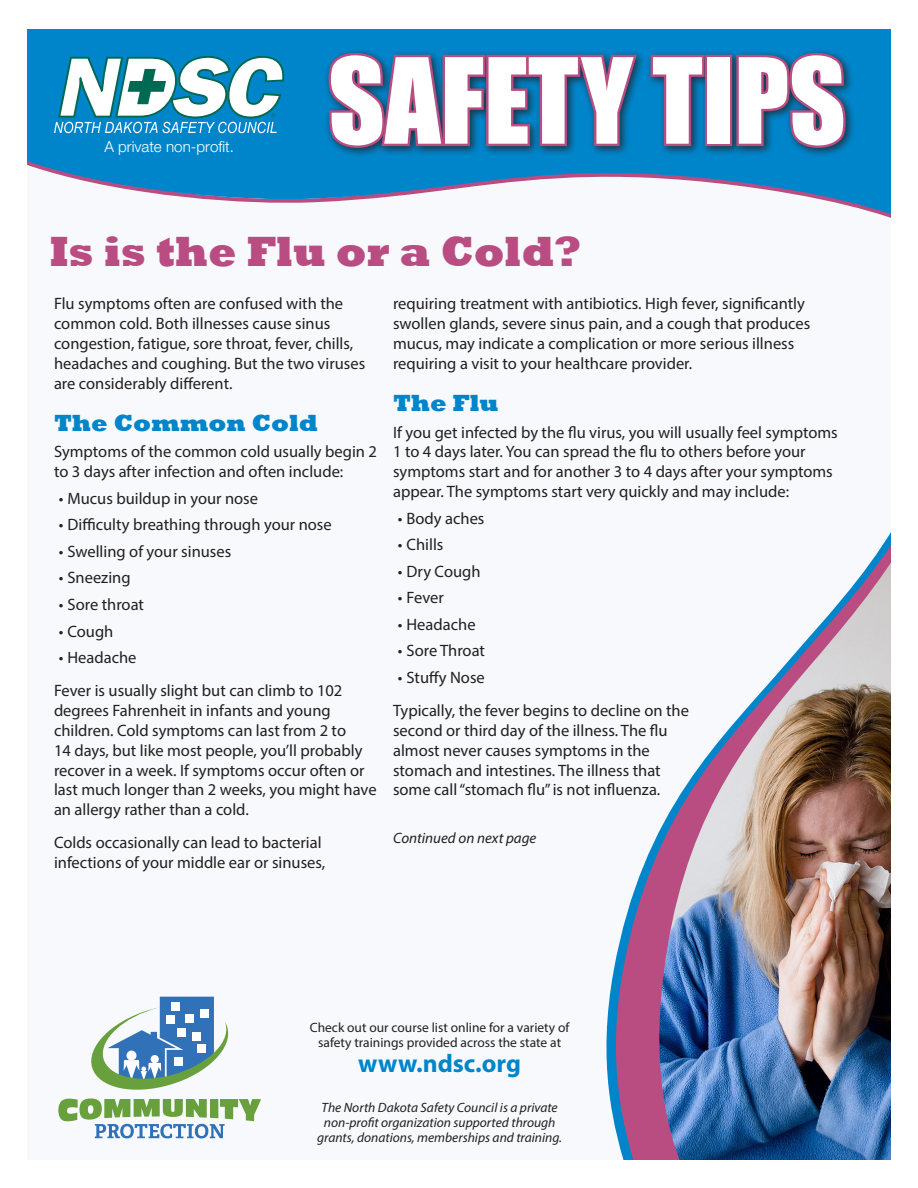
<style>
.page{position:relative;width:918px;height:1188px;background:#fff}
.page>*{position:absolute;margin:0;border:0;box-sizing:border-box;transform-origin:0 0}
.t1{font:109.5px "Impact";color:#fff}
.t2{font:800 43.35px "Rockwell";color:#b94d82;scale:.95 1}
.t3{font:700 25.5px "Myriad Pro";color:#0085cb}
.t4{font:800 24px "Rockwell";color:#0085cb}
.t5{font:16.5px/19.8px "Myriad Pro";color:#231f20}
.t6{font:300 15.15px "Helvetica Neue LT Std";color:#fff}
.t7{font:italic 15px "Myriad Pro";color:#231f20}
.t8{font:italic 13.5px "Myriad Pro";color:#231f20}
.t9{font:13.5px/15px "Myriad Pro";color:#231f20;text-align:center}
</style>
<div class="page">
<div style="left:27px;top:29px;width:864px;height:95px;background:#0085cb"></div>
<svg style="left:54px;top:56px;width:231px;height:68px"></svg>
<img style="left:607px;top:532px;width:284px;height:628px">
<svg style="left:58px;top:997px;width:203px;height:141px"></svg>
<svg style="left:27px;top:124px;width:864px;height:94px;fill:#0085cb"></svg>
<div style="left:323px;top:47px;width:533px;height:111px;background:#231f20;opacity:.75"></div>
<svg style="left:325px;top:33px;width:315px;height:118px;background:#385783"></svg>
<svg style="left:648px;top:52px;width:59px;height:96px;background:#365885"></svg>
<div style="left:705px;top:55px;width:27px;height:91px;border:5px solid #b94d82"></div>
<svg style="left:734px;top:50px;width:115px;height:101px;background:#414e75"></svg>
<p class="t6" style="left:104px;top:138px;width:131px">A private non-profit.</p>
<p class="t1" style="left:328px;top:16px;width:519px">SAFETY TIPS</p>
<p class="t2" style="left:50px;top:226px;width:560px">Is is the Flu or a Cold?</p>
<p class="t5" style="left:54px;top:294px;width:313px">Flu symptoms often are confused with the common cold. Both illnesses cause sinus congestion, fatigue, sore throat, fever, chills, headaches and coughing. But the two viruses are considerably different.</p>
<p class="t4" style="left:54px;top:409px;width:265px">The Common Cold</p>
<p class="t5" style="left:54px;top:442px;width:325px">Symptoms of the common cold usually begin 2 to 3 days after infection and often include:</p>
<p class="t5" style="left:59px;top:488px;width:201px">• Mucus buildup in your nose</p>
<p class="t5" style="left:59px;top:515px;width:274px">• Difficulty breathing through your nose</p>
<p class="t5" style="left:59px;top:541px;width:174px">• Swelling of your sinuses</p>
<p class="t5" style="left:59px;top:568px;width:73px">• Sneezing</p>
<p class="t5" style="left:59px;top:594px;width:87px">• Sore throat</p>
<p class="t5" style="left:59px;top:621px;width:56px">• Cough</p>
<p class="t5" style="left:59px;top:647px;width:79px">• Headache</p>
<p class="t5" style="left:54px;top:681px;width:324px">Fever is usually slight but can climb to 102 degrees Fahrenheit in infants and young children. Cold symptoms can last from 2 to<br>14 days, but like most people, you’ll probably recover in a week. If symptoms occur often or last much longer than 2 weeks, you might have an allergy rather than a cold.</p>
<p class="t5" style="left:54px;top:833px;width:273px">Colds occasionally can lead to bacterial infections of your middle ear or sinuses,</p>
<p class="t5" style="left:393px;top:294px;width:419px">requiring treatment with antibiotics. High fever, significantly swollen glands, severe sinus pain, and a cough that produces mucus, may indicate a complication or more serious illness requiring a visit to your healthcare provider.</p>
<p class="t4" style="left:393px;top:389px;width:107px">The Flu</p>
<p class="t5" style="left:393px;top:422px;width:446px">If you get infected by the flu virus, you will usually feel symptoms 1 to 4 days later. You can spread the flu to others before your symptoms start and for another 3 to 4 days after your symptoms appear. The symptoms start very quickly and may include:</p>
<p class="t5" style="left:398px;top:508px;width:88px">• Body aches</p>
<p class="t5" style="left:398px;top:534px;width:47px">• Chills</p>
<p class="t5" style="left:398px;top:561px;width:84px">• Dry Cough</p>
<p class="t5" style="left:398px;top:588px;width:47px">• Fever</p>
<p class="t5" style="left:398px;top:614px;width:79px">• Headache</p>
<p class="t5" style="left:398px;top:641px;width:89px">• Sore Throat</p>
<p class="t5" style="left:398px;top:667px;width:88px">• Stuffy Nose</p>
<p class="t5" style="left:393px;top:700px;width:297px">Typically, the fever begins to decline on the second or third day of the illness. The flu almost never causes symptoms in the stomach and intestines. The illness that some call “stomach flu” is not influenza.</p>
<p class="t7" style="left:393px;top:829px;width:145px">Continued on next page</p>
<p class="t9" style="left:310px;top:1019px;width:261px">Check out our course list online for a variety of safety trainings provided across the state at</p>
<p class="t3" style="left:358px;top:1047px;width:164px">www.ndsc.org</p>
<p class="t8" style="left:322px;top:1099px;width:238px">The North Dakota Safety Council is a private</p>
<p class="t8" style="left:324px;top:1114px;width:233px">non-profit organization supported through</p>
<p class="t8" style="left:317px;top:1129px;width:246px">grants, donations, memberships and training.</p>
</div>
